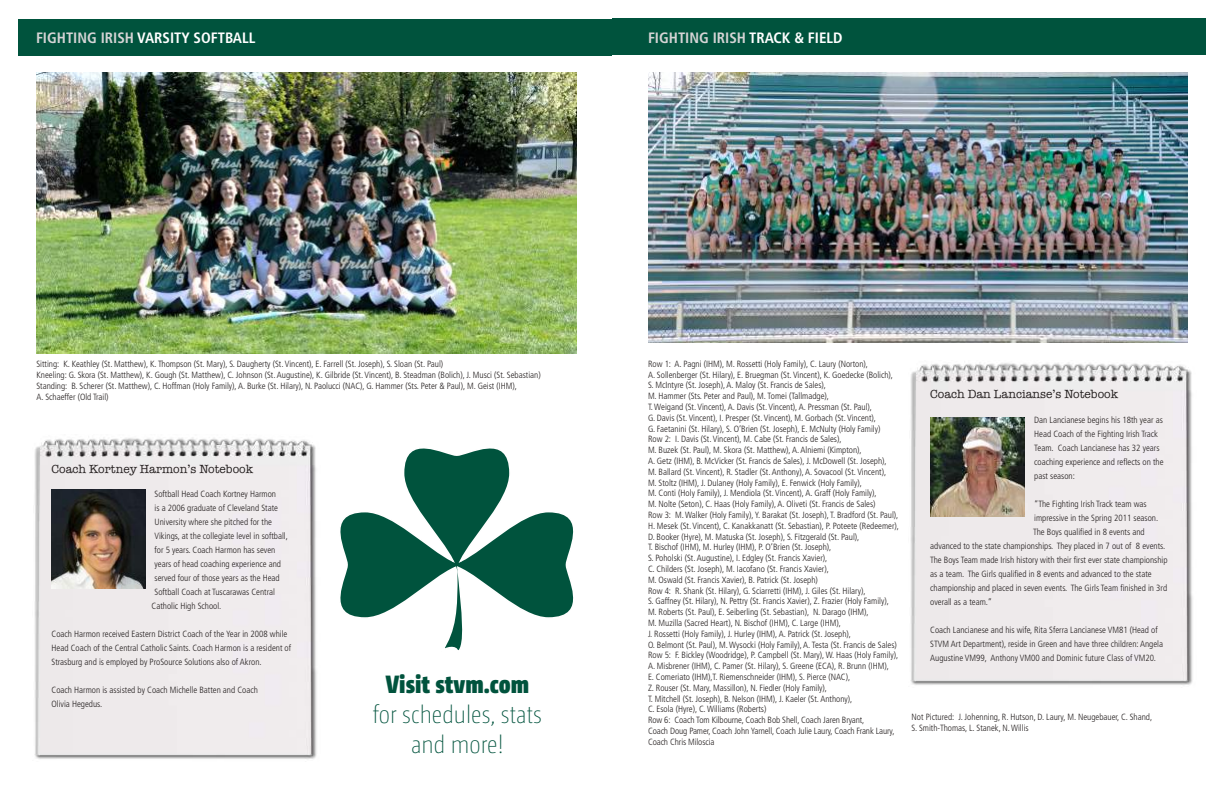
<style>
.page{position:relative;width:1224px;height:792px;background:#fff}
.page>*{position:absolute;margin:0;border:0;box-sizing:border-box;transform-origin:0 0}
.t1{font:200 25px/30px "Camingo Dos Cd";color:#00533d;text-align:center}
.t2{font:900 25px "Camingo Dos Cd";color:#00533d}
.t3{font:700 condensed 15px "Frutiger";color:#fff}
.t4{font:700 condensed 15px "Frutiger";color:#d5d4d5}
.t5{font:12px "American Typewriter";color:#241f1f}
.t6{font:300 condensed 9px/10.8px "Frutiger";color:#241f1f}
.s1{color:#d5d4d5}
.s2{color:#fff}
</style>
<div class="page">
<svg style="left:340px;top:448px;width:234px;height:203px"></svg>
<img style="left:36px;top:72px;width:540px;height:282px">
<div style="left:18px;top:19px;width:594px;height:36px;background:#00533d"></div>
<img style="left:34px;top:437px;width:283px;height:322px">
<img style="left:52px;top:489px;width:93px;height:99px">
<img style="left:910px;top:362px;width:283px;height:323px">
<img style="left:648px;top:72px;width:540px;height:271px">
<img style="left:930px;top:418px;width:95px;height:99px">
<div style="left:612px;top:19px;width:594px;height:36px;background:#00533d"></div>
<h2 class="t3" style="left:36px;top:29px;width:221px"><span class="s1">FIGHTING IRISH</span> VARSITY SOFTBALL</h2>
<h2 class="t4" style="left:648px;top:29px;width:196px">FIGHTING IRISH <span class="s2">TRACK &amp; FIELD</span></h2>
<p class="t6" style="left:36px;top:359px;width:506px">Sitting: K. Keathley (St. Matthew), K. Thompson (St. Mary), S. Daugherty (St. Vincent), E. Farrell (St. Joseph), S. Sloan (St. Paul)<br>Kneeling: G. Skora (St. Matthew), K. Gough (St. Matthew), C. Johnson (St. Augustine), K. Gilbride (St. Vincent), B. Steadman (Bolich), J. Musci (St. Sebastian)<br>Standing: B. Scherer (St. Matthew), C. Hoffman (Holy Family), A. Burke (St. Hilary), N. Paolucci (NAC), G. Hammer (Sts. Peter &amp; Paul), M. Geist (IHM),<br>A. Schaeffer (Old Trail)</p>
<h3 class="t5" style="left:52px;top:460px;width:203px">Coach Kortney Harmon’s Notebook</h3>
<p class="t6" style="left:155px;top:489px;width:123px">Softball Head Coach Kortney Harmon</p>
<p class="t6" style="left:155px;top:503px;width:125px">is a 2006 graduate of Cleveland State</p>
<p class="t6" style="left:155px;top:517px;width:119px">University where she pitched for the</p>
<p class="t6" style="left:155px;top:531px;width:135px">Vikings, at the collegiate level in softball,</p>
<p class="t6" style="left:155px;top:545px;width:122px">for 5 years. Coach Harmon has seven</p>
<p class="t6" style="left:155px;top:559px;width:128px">years of head coaching experience and</p>
<p class="t6" style="left:155px;top:573px;width:127px">served four of those years as the Head</p>
<p class="t6" style="left:155px;top:587px;width:122px">Softball Coach at Tuscarawas Central</p>
<p class="t6" style="left:152px;top:601px;width:71px">Catholic High School.</p>
<p class="t6" style="left:52px;top:627px;width:241px;line-height:14px">Coach Harmon received Eastern District Coach of the Year in 2008 while<br>Head Coach of the Central Catholic Saints. Coach Harmon is a resident of<br>Strasburg and is employed by ProSource Solutions also of Akron.</p>
<p class="t6" style="left:52px;top:683px;width:208px;line-height:14px">Coach Harmon is assisted by Coach Michelle Batten and Coach<br>Olivia Hegedus.</p>
<h1 class="t2" style="left:386px;top:668px;width:145px">Visit stvm.com</h1>
<h1 class="t1" style="left:373px;top:699px;width:170px">for schedules, stats and more!</h1>
<p class="t6" style="left:648px;top:358px;width:253px">Row 1: A. Pagni (IHM), M. Rossetti (Holy Family), C. Laury (Norton),<br>A. Sollenberger (St. Hilary), E. Bruegman (St. Vincent), K. Goedecke (Bolich), S. McIntyre (St. Joseph), A. Maloy (St. Francis de Sales),<br>M. Hammer (Sts. Peter and Paul), M. Tomei (Tallmadge),<br>T. Weigand (St. Vincent), A. Davis (St. Vincent), A. Pressman (St. Paul),<br>G. Davis (St. Vincent), I. Presper (St. Vincent), M. Gorbach (St. Vincent),<br>G. Faetanini (St. Hilary), S. O’Brien (St. Joseph), E. McNulty (Holy Family)<br>Row 2: I. Davis (St. Vincent), M. Cabe (St. Francis de Sales),<br>M. Buzek (St. Paul), M. Skora (St. Matthew), A. Alniemi (Kimpton),<br>A. Getz (IHM), B. McVicker (St. Francis de Sales), J. McDowell (St. Joseph),<br>M. Ballard (St. Vincent), R. Stadler (St. Anthony), A. Sovacool (St. Vincent),<br>M. Stoltz (IHM), J. Dulaney (Holy Family), E. Fenwick (Holy Family),<br>M. Conti (Holy Family), J. Mendiola (St. Vincent), A. Graff (Holy Family),<br>M. Nolte (Seton), C. Haas (Holy Family), A. Oliveti (St. Francis de Sales)<br>Row 3: M. Walker (Holy Family), Y. Barakat (St. Joseph), T. Bradford (St. Paul), H. Mesek (St. Vincent), C. Kanakkanatt (St. Sebastian), P. Poteete (Redeemer), D. Booker (Hyre), M. Matuska (St. Joseph), S. Fitzgerald (St. Paul),<br>T. Bischof (IHM), M. Hurley (IHM), P. O’Brien (St. Joseph),<br>S. Poholski (St. Augustine), I. Edgley (St. Francis Xavier),<br>C. Childers (St. Joseph), M. Iacofano (St. Francis Xavier),<br>M. Oswald (St. Francis Xavier), B. Patrick (St. Joseph)<br>Row 4: R. Shank (St. Hilary), G. Sciarretti (IHM), J. Giles (St. Hilary),<br>S. Gaffney (St. Hilary), N. Pettry (St. Francis Xavier), Z. Frazier (Holy Family), M. Roberts (St. Paul), E. Seiberling (St. Sebastian), N. Darago (IHM),<br>M. Muzilla (Sacred Heart), N. Bischof (IHM), C. Large (IHM),<br>J. Rossetti (Holy Family), J. Hurley (IHM), A. Patrick (St. Joseph),<br>O. Belmont (St. Paul), M. Wysocki (Holy Family), A. Testa (St. Francis de Sales)<br>Row 5: F. Bickley (Woodridge), P. Campbell (St. Mary), W. Haas (Holy Family), A. Misbrener (IHM), C. Pamer (St. Hilary), S. Greene (ECA), R. Brunn (IHM),<br>E. Comeriato (IHM),T. Riemenschneider (IHM), S. Pierce (NAC),<br>Z. Rouser (St. Mary, Massillon), N. Fiedler (Holy Family),<br>T. Mitchell (St. Joseph), B. Nelson (IHM), J. Kaeler (St. Anthony),<br>C. Esola (Hyre), C. Williams (Roberts)<br>Row 6: Coach Tom Kilbourne, Coach Bob Shell, Coach Jaren Bryant,<br>Coach Doug Pamer, Coach John Yarnell, Coach Julie Laury, Coach Frank Laury, Coach Chris Miloscia</p>
<h3 class="t5" style="left:930px;top:385px;width:190px">Coach Dan Lancianse’s Notebook</h3>
<p class="t6" style="left:1034px;top:413px;width:131px;line-height:14px">Dan Lancianese begins his 18th year as<br>Head Coach of the Fighting Irish Track<br>Team. Coach Lancianese has 32 years coaching experience and reflects on the past season:</p>
<p class="t6" style="left:1034px;top:498px;width:114px">“The Fighting Irish Track team was</p>
<p class="t6" style="left:1034px;top:512px;width:125px">impressive in the Spring 2011 season.</p>
<p class="t6" style="left:1033px;top:526px;width:113px">The Boys qualified in 8 events and</p>
<p class="t6" style="left:930px;top:540px;width:236px">advanced to the state championships. They placed in 7 out of 8 events.</p>
<p class="t6" style="left:930px;top:554px;width:239px">The Boys Team made Irish history with their first ever state championship</p>
<p class="t6" style="left:930px;top:568px;width:223px">as a team. The Girls qualified in 8 events and advanced to the state</p>
<p class="t6" style="left:930px;top:582px;width:238px">championship and placed in seven events. The Girls Team finished in 3rd</p>
<p class="t6" style="left:930px;top:596px;width:63px">overall as a team.”</p>
<p class="t6" style="left:930px;top:623px;width:234px;line-height:14px">Coach Lancianese and his wife, Rita Sferra Lancianese VM81 (Head of<br>STVM Art Department), reside in Green and have three children: Angela<br>Augustine VM99, Anthony VM00 and Dominic future Class of VM20.</p>
<p class="t6" style="left:912px;top:712px;width:242px">Not Pictured: J. Johenning, R. Hutson, D. Laury, M. Neugebauer, C. Shand,<br>S. Smith-Thomas, L. Stanek, N. Willis</p>
</div>
